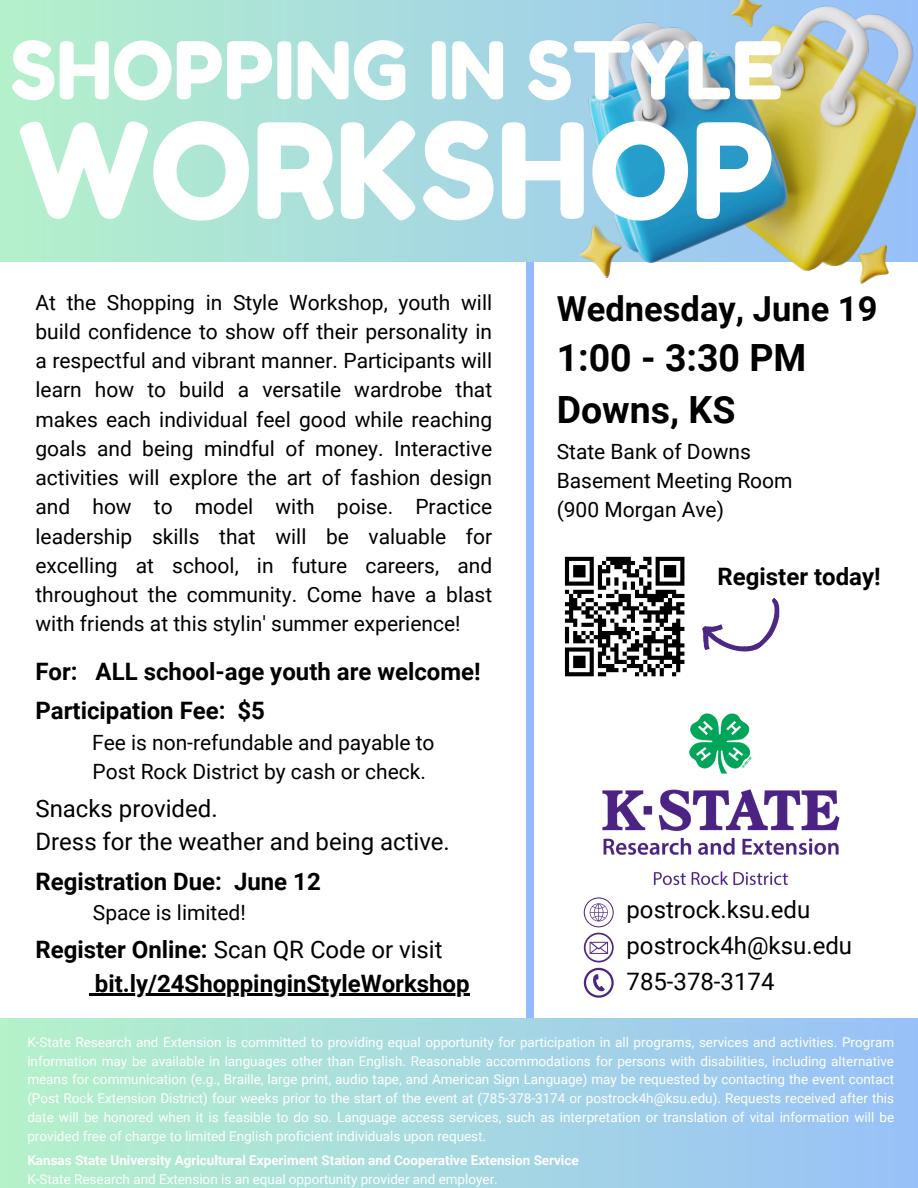
<style>
.page{position:relative;width:918px;height:1188px;background:#fff}
.page>*{position:absolute;margin:0;border:0;box-sizing:border-box;transform-origin:0 0}
.t1{font:132px "Fredoka One";color:#fff}
.t2{font:79.5px "Fredoka One";color:#fff}
.t3{font:700 37.5px/51.8px "Roboto";color:#000}
.t4{font:700 34.5px "Roboto";color:#000}
.t5{font:24px/36px "Roboto";color:#000}
.t6{font:700 24px "Roboto";color:#000}
.t7{font:21px/29.2px "Roboto";color:#000}
.t8{font:13.5px/18.8px "Roboto";color:#fff;text-align:justify}
.t9{font:700 13.5px "Roboto";color:#fff}
.s1{font-weight:700}
</style>
<div class="page">
<div style="left:526px;top:236px;width:7px;height:925px;background:#94b9ff"></div>
<div style="left:0;top:1018px;width:918px;height:170px;background:linear-gradient(to right,#b5f2c9,#98c0f8)"></div>
<svg style="left:0;top:0;width:578px;height:262px;fill:#abe1d9"></svg>
<img style="left:602px;top:713px;width:238px;height:173px">
<img style="left:578px;top:0;width:340px;height:284px">
<svg style="left:564px;top:556px;width:216px;height:121px"></svg>
<svg style="left:584px;top:933px;width:30px;height:65px"></svg>
<svg style="left:584px;top:897px;width:30px;height:30px"></svg>
<svg style="left:89px;top:993px;width:6px;height:3px"></svg>
<hr style="left:95px;top:993px;width:375px;height:3px;background:#000">
<p class="t2" style="left:10px;top:22px;width:774px">SHOPPING IN STYLE</p>
<h5 class="t1" style="left:18px;top:90px;width:758px">WORKSHOP</h5>
<p class="t7" style="left:35px;top:288px;width:458px;text-align:justify">At the Shopping in Style Workshop, youth will build confidence to show off their personality in a respectful and vibrant manner. Participants will learn how to build a versatile wardrobe that makes each individual feel good while reaching goals and being mindful of money. Interactive activities will explore the art of fashion design and how to model with poise. Practice leadership skills that will be valuable for excelling at school, in future careers, and throughout the community. Come have a blast with friends at this stylin' summer experience!</p>
<p class="t4" style="left:557px;top:289px;width:322px">Wednesday, June 19</p>
<p class="t3" style="left:557px;top:332px;width:251px">1:00 - 3:30 PM<br>Downs, KS</p>
<p class="t7" style="left:557px;top:437px;width:237px">State Bank of Downs<br>Basement Meeting Room (900 Morgan Ave)</p>
<p class="t6" style="left:718px;top:563px;width:165px">Register today!</p>
<h5 class="t6" style="left:35px;top:658px;width:447px">For: ALL school-age youth are welcome!</h5>
<p class="t6" style="left:35px;top:697px;width:231px">Participation Fee: $5</p>
<p class="t7" style="left:92px;top:728px;width:344px">Fee is non-refundable and payable to<br>Post Rock District by cash or check.</p>
<h3 class="t5" style="left:35px;top:792px;width:416px;line-height:33.3px">Snacks provided.<br>Dress for the weather and being active.</h3>
<p class="t6" style="left:35px;top:868px;width:287px">Registration Due: June 12</p>
<p class="t7" style="left:93px;top:898px;width:154px">Space is limited!</p>
<h3 class="t5" style="left:35px;top:932px;width:409px"><span class="s1">Register Online:</span> Scan QR Code or visit</h3>
<h5 class="t6" style="left:95px;top:970px;width:376px">bit.ly/24ShoppinginStyleWorkshop</h5>
<h4 class="t8" style="left:27px;top:1033px;width:868px">K-State Research and Extension is committed to providing equal opportunity for participation in all programs, services and activities. Program information may be available in languages other than English. Reasonable accommodations for persons with disabilities, including alternative means for communication (e.g., Braille, large print, audio tape, and American Sign Language) may be requested by contacting the event contact (Post Rock Extension District) four weeks prior to the start of the event at (785-378-3174 or postrock4h@ksu.edu). Requests received after this date will be honored when it is feasible to do so. Language access services, such as interpretation or translation of vital information will be provided free of charge to limited English proficient individuals upon request.</h4>
<h4 class="t9" style="left:27px;top:1153px;width:553px">Kansas State University Agricultural Experiment Station and Cooperative Extension Service</h4>
<h4 class="t8" style="left:27px;top:1170px;width:472px">K-State Research and Extension is an equal opportunity provider and employer.</h4>
<p class="t5" style="left:627px;top:892px;width:227px">postrock.ksu.edu postrock4h@ksu.edu<br>785-378-3174</p>
</div>
